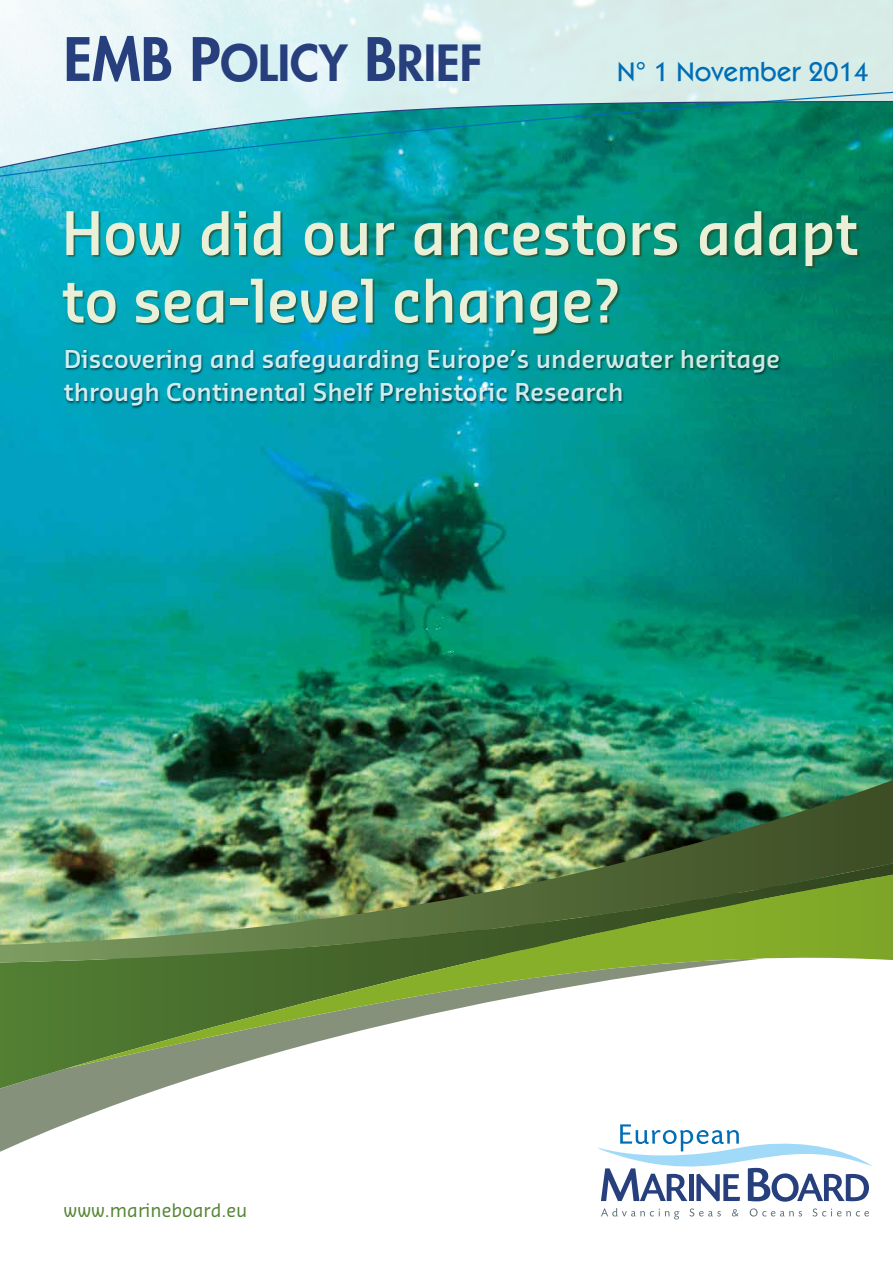
<style>
.page{position:relative;width:893px;height:1263px;background:#fff}
.page>*{position:absolute;margin:0;border:0;box-sizing:border-box;transform-origin:0 0}
.t1{font:600 58.5px/67.5px "Sansa Std";color:#eaefd8;scale:.94 1}
.t2{font:800 48.45px "Futura Std";color:#27407d}
.t3{font:500 27.3px "ITC Kabel Std";color:#006eb7}
.t4{font:600 24px/33px "Sansa Std";color:#fff}
.t5{font:18.15px "Sansa Std";color:#558534}
.s1{font-size:58.2px}
</style>
<div class="page">
<img style="left:0;top:178px;width:893px;height:602px">
<svg style="left:0;top:1088px;width:764px;height:132px"></svg>
<svg style="left:0;top:962px;width:224px;height:126px;background:#688951"></svg>
<img style="left:0;top:780px;width:893px;height:182px">
<svg style="left:66px;top:875px;width:827px;height:193px"></svg>
<svg style="left:597px;top:1124px;width:276px;height:78px"></svg>
<svg style="left:601px;top:1208px;width:78px;height:11px"></svg>
<svg style="left:690px;top:1208px;width:31px;height:8px"></svg>
<svg style="left:732px;top:1209px;width:6px;height:7px"></svg>
<svg style="left:750px;top:1208px;width:52px;height:8px"></svg>
<svg style="left:813px;top:1208px;width:56px;height:8px"></svg>
<hr style="left:689px;top:1174px;width:4px;height:27px;background:#27407d">
<svg style="left:0;top:0;width:893px;height:90px;background:#def0ef"></svg>
<svg style="left:0;top:90px;width:893px;height:88px;background:#7dcac8"></svg>
<svg style="left:0;top:100px;width:893px;height:70px;background:#39a9a4"></svg>
<div style="left:63px;top:211px;width:797px;height:126px;background:#2e4419;opacity:.75"></div>
<div style="left:63px;top:348px;width:719px;height:61px;background:#000;opacity:.8"></div>
<h2 class="t2" style="left:64px;top:32px;width:420px"><span class="s1">EMB P</span>OLICY <span class="s1">B</span>RIEF</h2>
<p class="t3" style="left:617px;top:56px;width:253px">N° 1 November 2014</p>
<h1 class="t1" style="left:62px;top:197px;width:849px">How did our ancestors adapt to sea-level change?</h1>
<p class="t4" style="left:64px;top:342px;width:718px">Discovering and safeguarding Europe’s underwater heritage through Continental Shelf Prehistoric Research</p>
<p class="t5" style="left:64px;top:1198px;width:185px">www.marineboard.eu</p>
</div>
